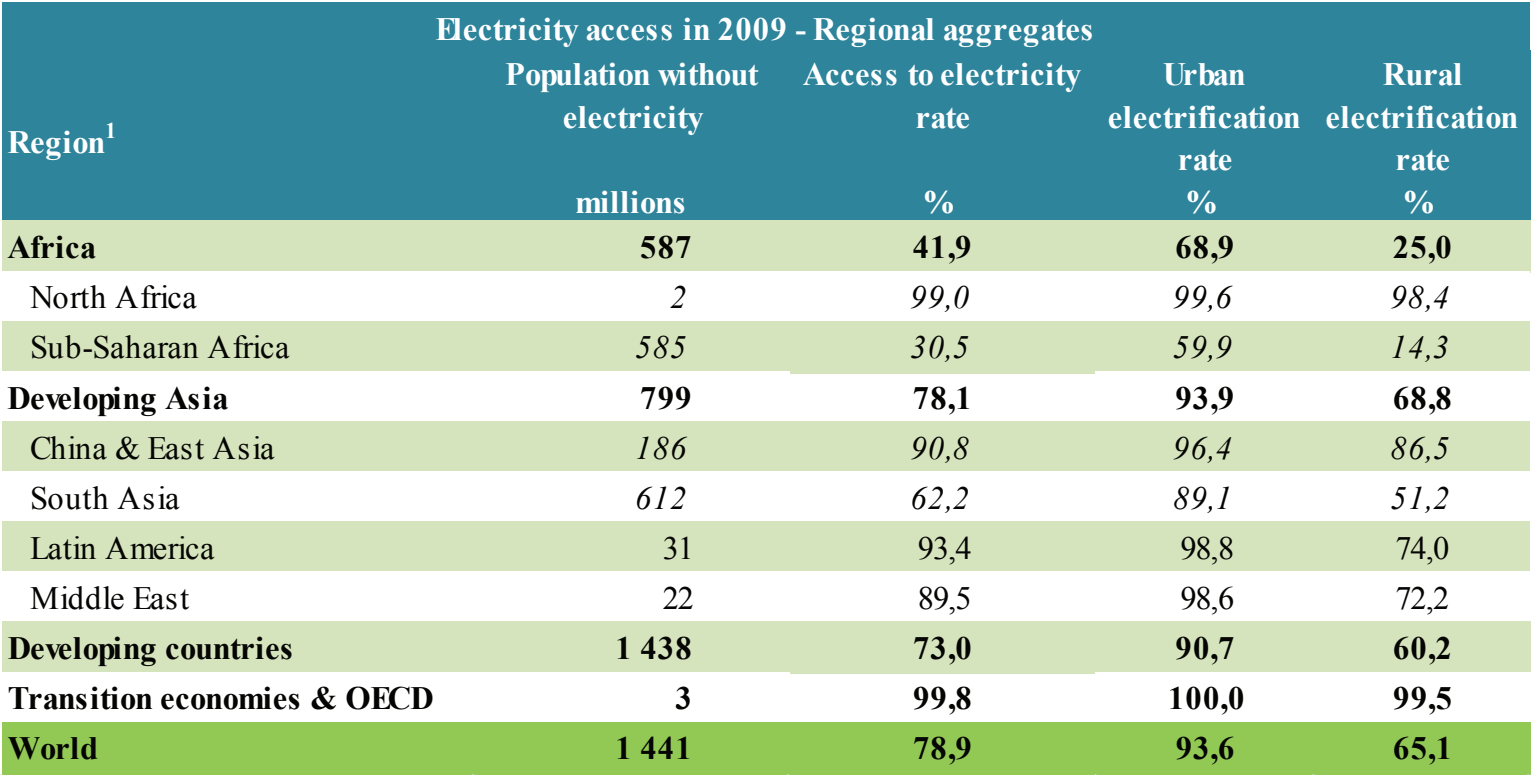
<style>
.page{position:relative;width:1533px;height:777px;background:#fff}
.page>*{position:absolute;margin:0;border:0;box-sizing:border-box;transform-origin:0 0}
.t1{font:700 32.5px/42.5px "Times New Roman";letter-spacing:.015em;color:#fff;text-align:center}
.t2{font:700 32.5px "Times New Roman";letter-spacing:.015em;color:#050504}
.t3{font:italic 32.5px "Times New Roman";letter-spacing:.04em;color:#050504}
.t4{font:32.5px "Times New Roman";letter-spacing:-.015em;color:#050504}
.t5{font:700 32.5px "Times New Roman";letter-spacing:-.015em;color:#050504}
.t6{font:700 32.5px/42.5px "Times New Roman";letter-spacing:-.015em;color:#fff;text-align:center}
.t7{font:32.5px "Times New Roman";letter-spacing:.025em;color:#050504}
.t8{font:32.5px "Times New Roman";letter-spacing:.015em;color:#050504}
.t9{font:32.5px "Times New Roman";letter-spacing:.04em;color:#050504}
.t10{font:700 22.5px "Times New Roman";color:#fff}
</style>
<div class="page">
<div style="left:2px;top:3px;width:1528px;height:50px;background:#2d849b"></div>
<div style="left:2px;top:50px;width:473px;height:173px;background:#2d849b"></div>
<div style="left:472px;top:50px;width:318px;height:173px;background:#2d849b"></div>
<div style="left:788px;top:50px;width:742px;height:173px;background:#2d849b"></div>
<div style="left:2px;top:220px;width:788px;height:53px;background:#d6e4bd"></div>
<div style="left:788px;top:220px;width:310px;height:53px;background:#d6e4bd"></div>
<div style="left:1095px;top:220px;width:435px;height:53px;background:#d6e4bd"></div>
<div style="left:2px;top:270px;width:1528px;height:53px;background:#fff"></div>
<div style="left:2px;top:321px;width:1528px;height:52px;background:#d6e4bd"></div>
<div style="left:2px;top:371px;width:788px;height:52px;background:#fff"></div>
<div style="left:1095px;top:371px;width:435px;height:52px;background:#fff"></div>
<div style="left:2px;top:421px;width:1528px;height:52px;background:#d6e4bd"></div>
<div style="left:2px;top:471px;width:1528px;height:52px;background:#fff"></div>
<div style="left:2px;top:521px;width:1528px;height:52px;background:#d6e4bd"></div>
<div style="left:2px;top:571px;width:1528px;height:52px;background:#fff"></div>
<div style="left:2px;top:621px;width:788px;height:53px;background:#d6e4bd"></div>
<div style="left:788px;top:621px;width:310px;height:53px;background:#d6e4bd"></div>
<div style="left:1095px;top:621px;width:435px;height:53px;background:#d6e4bd"></div>
<div style="left:2px;top:671px;width:788px;height:53px;background:#fff"></div>
<div style="left:1095px;top:671px;width:435px;height:53px;background:#fff"></div>
<div style="left:2px;top:721px;width:788px;height:53px;background:#92c954"></div>
<div style="left:788px;top:721px;width:310px;height:53px;background:#92c954"></div>
<div style="left:1095px;top:721px;width:435px;height:53px;background:#92c954"></div>
<p class="t10" style="left:105px;top:115px;width:13px">1</p>
<p class="t1" style="left:8px;top:120px;width:100px">Region</p>
<p class="t1" style="left:435px;top:7px;width:659px">Electricity access in 2009 - Regional aggregates</p>
<p class="t6" style="left:505px;top:52px;width:255px">Population without electricity</p>
<p class="t1" style="left:575px;top:180px;width:112px">millions</p>
<p class="t1" style="left:803px;top:52px;width:280px">Access to electricity rate</p>
<p class="t1" style="left:922px;top:180px;width:34px">%</p>
<p class="t1" style="left:1107px;top:52px;width:194px">Urban electrification rate<br>%</p>
<p class="t1" style="left:1325px;top:52px;width:194px">Rural electrification rate<br>%</p>
<p class="t2" style="left:8px;top:225px;width:90px">Africa</p>
<p class="t2" style="left:640px;top:225px;width:53px">587</p>
<p class="t2" style="left:913px;top:225px;width:60px">41,9</p>
<p class="t2" style="left:1175px;top:225px;width:60px">68,9</p>
<p class="t2" style="left:1393px;top:225px;width:60px">25,0</p>
<p class="t4" style="left:30px;top:275px;width:168px">North Africa</p>
<p class="t3" style="left:670px;top:275px;width:18px">2</p>
<p class="t3" style="left:910px;top:275px;width:60px">99,0</p>
<p class="t3" style="left:1172px;top:275px;width:60px">99,6</p>
<p class="t3" style="left:1390px;top:275px;width:60px">98,4</p>
<p class="t8" style="left:30px;top:325px;width:261px">Sub-Saharan Africa</p>
<p class="t3" style="left:635px;top:325px;width:53px">585</p>
<p class="t3" style="left:910px;top:325px;width:60px">30,5</p>
<p class="t3" style="left:1173px;top:325px;width:60px">59,9</p>
<p class="t3" style="left:1390px;top:325px;width:60px">14,3</p>
<p class="t2" style="left:8px;top:375px;width:223px">Developing Asia</p>
<p class="t2" style="left:640px;top:375px;width:53px">799</p>
<p class="t2" style="left:913px;top:375px;width:60px">78,1</p>
<p class="t2" style="left:1175px;top:375px;width:60px">93,9</p>
<p class="t2" style="left:1393px;top:375px;width:60px">68,8</p>
<p class="t7" style="left:30px;top:425px;width:246px">China &amp; East Asia</p>
<p class="t3" style="left:635px;top:425px;width:53px">186</p>
<p class="t3" style="left:910px;top:425px;width:60px">90,8</p>
<p class="t3" style="left:1173px;top:425px;width:60px">96,4</p>
<p class="t3" style="left:1390px;top:425px;width:60px">86,5</p>
<p class="t9" style="left:30px;top:476px;width:151px">South Asia</p>
<p class="t3" style="left:635px;top:475px;width:53px">612</p>
<p class="t3" style="left:910px;top:475px;width:60px">62,2</p>
<p class="t3" style="left:1173px;top:475px;width:60px">89,1</p>
<p class="t3" style="left:1390px;top:475px;width:60px">51,2</p>
<p class="t4" style="left:30px;top:526px;width:186px">Latin America</p>
<p class="t4" style="left:663px;top:526px;width:33px">31</p>
<p class="t4" style="left:918px;top:526px;width:55px">93,4</p>
<p class="t4" style="left:1180px;top:526px;width:55px">98,8</p>
<p class="t4" style="left:1395px;top:526px;width:55px">74,0</p>
<p class="t7" style="left:30px;top:576px;width:160px">Middle East</p>
<p class="t4" style="left:663px;top:576px;width:33px">22</p>
<p class="t4" style="left:918px;top:576px;width:55px">89,5</p>
<p class="t4" style="left:1180px;top:576px;width:55px">98,6</p>
<p class="t4" style="left:1395px;top:576px;width:55px">72,2</p>
<p class="t5" style="left:8px;top:625px;width:287px">Developing countries</p>
<p class="t2" style="left:615px;top:625px;width:78px">1 438</p>
<p class="t2" style="left:913px;top:625px;width:60px">73,0</p>
<p class="t2" style="left:1175px;top:625px;width:60px">90,7</p>
<p class="t2" style="left:1393px;top:625px;width:60px">60,2</p>
<p class="t5" style="left:8px;top:675px;width:428px">Transition economies &amp; OECD</p>
<p class="t2" style="left:675px;top:675px;width:18px">3</p>
<p class="t2" style="left:913px;top:675px;width:60px">99,8</p>
<p class="t2" style="left:1168px;top:675px;width:78px">100,0</p>
<p class="t2" style="left:1393px;top:675px;width:60px">99,5</p>
<p class="t2" style="left:8px;top:725px;width:92px">World</p>
<p class="t2" style="left:615px;top:725px;width:78px">1 441</p>
<p class="t2" style="left:913px;top:725px;width:60px">78,9</p>
<p class="t2" style="left:1175px;top:725px;width:60px">93,6</p>
<p class="t2" style="left:1393px;top:725px;width:60px">65,1</p>
</div>
